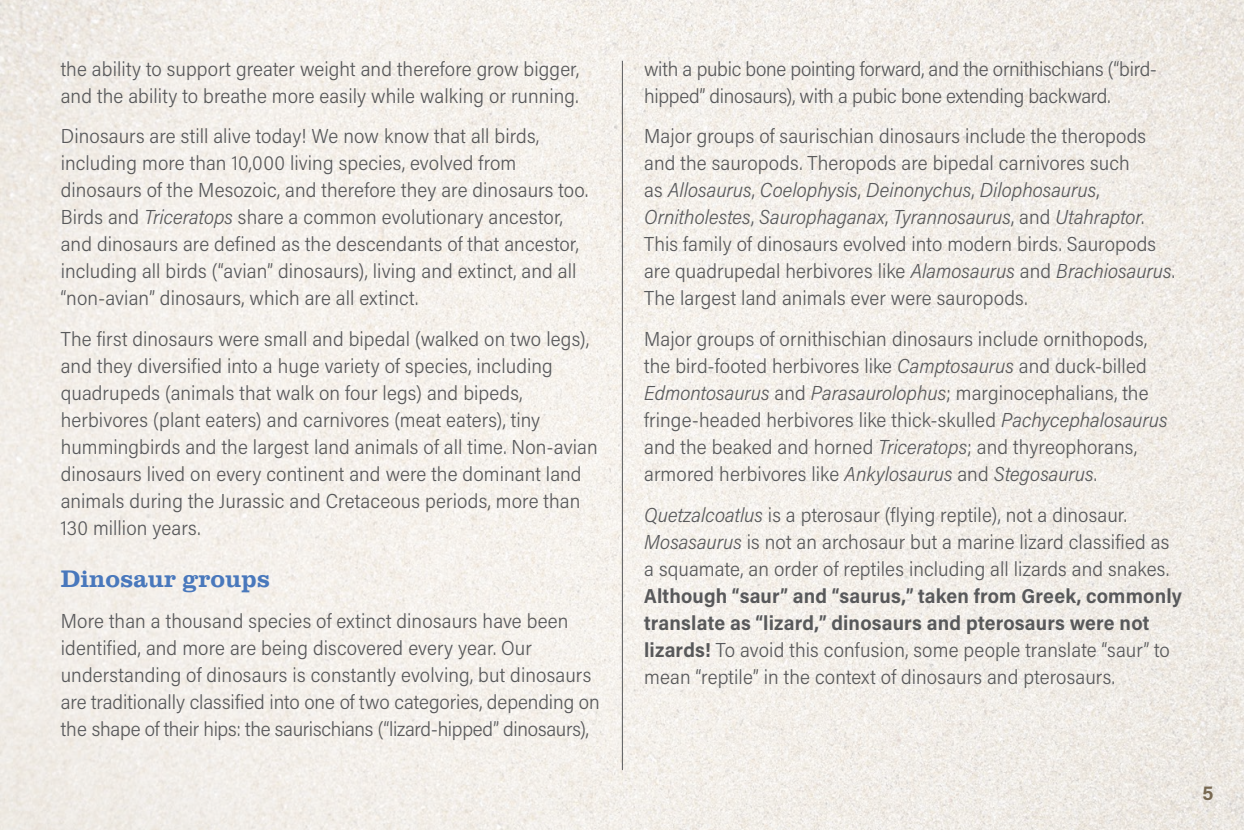
<style>
.page{position:relative;width:1244px;height:830px;background:#fff}
.page>*{position:absolute;margin:0;border:0;box-sizing:border-box;transform-origin:0 0}
.t1{font:500 24.75px "Clarendon URW";color:#4978bc}
.t2{font:300 20.25px/27px "Acumin Pro Semi Cond";letter-spacing:.005em;color:#58595b}
.t3{font:700 20.25px/27px "Acumin Pro Semi Cond";letter-spacing:.01em;color:#58595b}
.t4{font:300 20.25px/27px "Acumin Pro Semi Cond";letter-spacing:-.015em;color:#58595b}
.t5{font:700 20.25px "Acumin Pro Semi Cond";color:#786952}
.s1{font-style:italic}
.s2{font-weight:300}
</style>
<div class="page">
<img style="left:0;top:0;width:1244px;height:829px">
<hr style="left:622px;top:61px;width:1px;height:708px;background:#58595b">
<p class="t2" style="left:61px;top:54px;width:520px">the ability to support greater weight and therefore grow bigger, and the ability to breathe more easily while walking or running.</p>
<p class="t2" style="left:61px;top:122px;width:529px">Dinosaurs are still alive today! We now know that all birds, including more than 10,000 living species, evolved from dinosaurs of the Mesozoic, and therefore they are dinosaurs too.<br>Birds and <span class="s1">Triceratops</span> share a common evolutionary ancestor, and dinosaurs are defined as the descendants of that ancestor, including all birds (“avian” dinosaurs), living and extinct, and all “non-avian” dinosaurs, which are all extinct.</p>
<p class="t2" style="left:61px;top:324px;width:538px">The first dinosaurs were small and bipedal (walked on two legs), and they diversified into a huge variety of species, including quadrupeds (animals that walk on four legs) and bipeds, herbivores (plant eaters) and carnivores (meat eaters), tiny hummingbirds and the largest land animals of all time. Non-avian dinosaurs lived on every continent and were the dominant land animals during the Jurassic and Cretaceous periods, more than 130 million years.</p>
<p class="t1" style="left:61px;top:560px;width:211px">Dinosaur groups</p>
<p class="t2" style="left:61px;top:606px;width:540px">More than a thousand species of extinct dinosaurs have been identified, and more are being discovered every year. Our understanding of dinosaurs is constantly evolving, but dinosaurs are traditionally classified into one of two categories, depending on the shape of their hips: the saurischians (“lizard-hipped” dinosaurs),</p>
<p class="t4" style="left:644px;top:54px;width:514px">with a pubic bone pointing forward, and the ornithischians (“bird&shy;hipped” dinosaurs), with a pubic bone extending backward.</p>
<p class="t2" style="left:644px;top:122px;width:532px">Major groups of saurischian dinosaurs include the theropods and the sauropods. Theropods are bipedal carnivores such<br>as <span class="s1">Allosaurus</span>, <span class="s1">Coelophysis</span>, <span class="s1">Deinonychus</span>, <span class="s1">Dilophosaurus</span>, <span class="s1">Ornitholestes</span>, <span class="s1">Saurophaganax</span>, <span class="s1">Tyrannosaurus</span>, and <span class="s1">Utahraptor</span>.<br>This family of dinosaurs evolved into modern birds. Sauropods are quadrupedal herbivores like <span class="s1">Alamosaurus</span> and <span class="s1">Brachiosaurus</span>.<br>The largest land animals ever were sauropods.</p>
<p class="t2" style="left:644px;top:324px;width:525px">Major groups of ornithischian dinosaurs include ornithopods, the bird-footed herbivores like <span class="s1">Camptosaurus</span> and duck-billed <span class="s1">Edmontosaurus</span> and <span class="s1">Parasaurolophus</span>; marginocephalians, the fringe-headed herbivores like thick-skulled <span class="s1">Pachycephalosaurus </span>and the beaked and horned <span class="s1">Triceratops</span>; and thyreophorans, armored herbivores like <span class="s1">Ankylosaurus</span> and <span class="s1">Stegosaurus</span>.</p>
<p class="t2" style="left:644px;top:500px;width:527px"><span class="s1">Quetzalcoatlus</span> is a pterosaur (flying reptile), not a dinosaur.<br><span class="s1">Mosasaurus</span> is not an archosaur but a marine lizard classified as a squamate, an order of reptiles including all lizards and snakes.</p>
<p class="t3" style="left:644px;top:580px;width:539px">Although “saur” and “saurus,” taken from Greek, commonly translate as “lizard,” dinosaurs and pterosaurs were not lizards! <span class="s2">To avoid this confusion, some people translate “saur” to mean “reptile” in the context of dinosaurs and pterosaurs.</span></p>
<p class="t5" style="left:1202px;top:777px;width:13px">5</p>
</div>
